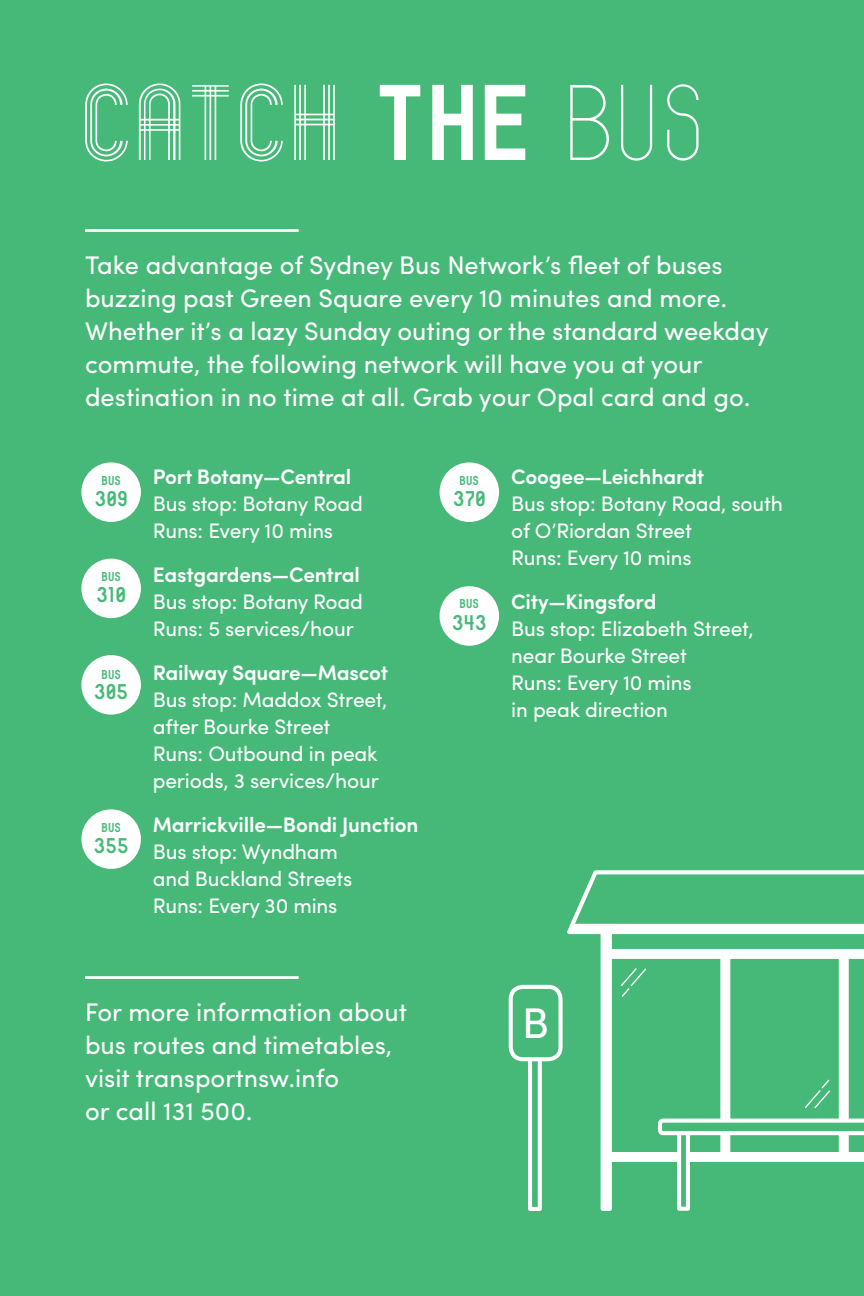
<style>
.page{position:relative;width:864px;height:1296px;background:#46b978}
.page>*{position:absolute;margin:0;border:0;box-sizing:border-box;transform-origin:0 0}
.t1{font:150px "Borough Queens";color:#fff}
.t2{font:42.9px "Sofia Pro";color:#fff}
.t3{font:29.7px "Borough Brooklyn V.2";color:#46b978}
.t4{font:25.5px/33px "Sofia Pro";color:#fff}
.t5{font:21px/27px "Sofia Pro";letter-spacing:-.01em;color:#fff}
.t6{font:600 21px "Sofia Pro";letter-spacing:-.01em;color:#fff}
.t7{font:18px "Borough Brooklyn V.2";color:#46b978}
.s1{font-family:"Borough Brooklyn V.2"}
.s2{font-family:"Borough Long Island V.2 Borough"}
</style>
<div class="page">
<div style="left:528px;top:1041px;width:14px;height:170px;border:4px solid #fff"></div>
<div style="left:511px;top:987px;width:50px;height:72px;background:#46b978;border-radius:12px"></div>
<div style="left:509px;top:985px;width:54px;height:76px;border:4px solid #fff;border-radius:12px"></div>
<div style="left:603px;top:932px;width:7px;height:277px;background:#fff"></div>
<div style="left:601px;top:930px;width:11px;height:281px;border:4px solid #fff"></div>
<div style="left:677px;top:1127px;width:13px;height:84px;border:4px solid #fff"></div>
<svg style="left:605px;top:949px;width:259px;height:216px"></svg>
<svg style="left:567px;top:870px;width:297px;height:66px"></svg>
<hr style="left:85px;top:229px;width:214px;height:3px;background:#fff">
<hr style="left:85px;top:976px;width:214px;height:3px;background:#fff">
<div style="left:81px;top:462px;width:60px;height:60px;background:#fff;border-radius:50%"></div>
<div style="left:440px;top:586px;width:59px;height:60px;background:#fff;border-radius:50%"></div>
<div style="left:81px;top:655px;width:60px;height:60px;background:#fff;border-radius:50%"></div>
<div style="left:81px;top:809px;width:60px;height:60px;background:#fff;border-radius:50%"></div>
<div style="left:440px;top:462px;width:59px;height:60px;background:#fff;border-radius:50%"></div>
<div style="left:81px;top:559px;width:60px;height:59px;background:#fff;border-radius:50%"></div>
<h1 class="t1" style="left:80px;top:21px;width:626px">CATCH <span class="s1">THE</span> <span class="s2">BUS</span></h1>
<p class="t4" style="left:85px;top:247px;width:685px">Take advantage of Sydney Bus Network’s fleet of buses buzzing past Green Square every 10 minutes and more.<br>Whether it’s a lazy Sunday outing or the standard weekday commute, the following network will have you at your destination in no time at all. Grab your Opal card and go.</p>
<p class="t6" style="left:153px;top:460px;width:200px">Port Botany—Central</p>
<p class="t5" style="left:153px;top:488px;width:212px">Bus stop: Botany Road<br>Runs: Every 10 mins</p>
<p class="t6" style="left:153px;top:558px;width:209px">Eastgardens—Central</p>
<p class="t5" style="left:153px;top:586px;width:212px">Bus stop: Botany Road<br>Runs: 5 services/hour</p>
<p class="t6" style="left:153px;top:656px;width:237px">Railway Square—Mascot</p>
<p class="t5" style="left:153px;top:684px;width:236px">Bus stop: Maddox Street, after Bourke Street<br>Runs: Outbound in peak periods, 3 services/hour</p>
<p class="t6" style="left:153px;top:808px;width:267px">Marrickville—Bondi Junction</p>
<p class="t5" style="left:153px;top:836px;width:201px">Bus stop: Wyndham and Buckland Streets<br>Runs: Every 30 mins</p>
<p class="t7" style="left:101px;top:468px;width:21px">BUS</p>
<p class="t7" style="left:460px;top:468px;width:21px">BUS</p>
<h3 class="t3" style="left:453px;top:479px;width:35px">370</h3>
<h3 class="t3" style="left:94px;top:479px;width:35px">309</h3>
<p class="t7" style="left:101px;top:565px;width:21px">BUS</p>
<h3 class="t3" style="left:96px;top:575px;width:32px">310</h3>
<p class="t7" style="left:460px;top:591px;width:21px">BUS</p>
<h3 class="t3" style="left:452px;top:602px;width:37px">343</h3>
<p class="t7" style="left:101px;top:662px;width:21px">BUS</p>
<h3 class="t3" style="left:94px;top:671px;width:36px">305</h3>
<p class="t7" style="left:101px;top:815px;width:21px">BUS</p>
<h3 class="t3" style="left:94px;top:825px;width:37px">355</h3>
<p class="t6" style="left:511px;top:460px;width:194px">Coogee—Leichhardt</p>
<p class="t5" style="left:511px;top:488px;width:273px">Bus stop: Botany Road, south of O’Riordan Street<br>Runs: Every 10 mins</p>
<p class="t6" style="left:511px;top:585px;width:147px">City—Kingsford</p>
<p class="t5" style="left:511px;top:613px;width:244px">Bus stop: Elizabeth Street, near Bourke Street<br>Runs: Every 10 mins<br>in peak direction</p>
<p class="t4" style="left:85px;top:994px;width:324px">For more information about bus routes and timetables, visit transportnsw.info<br>or call 131 500.</p>
<h2 class="t2" style="left:522px;top:991px;width:28px">B</h2>
</div>
